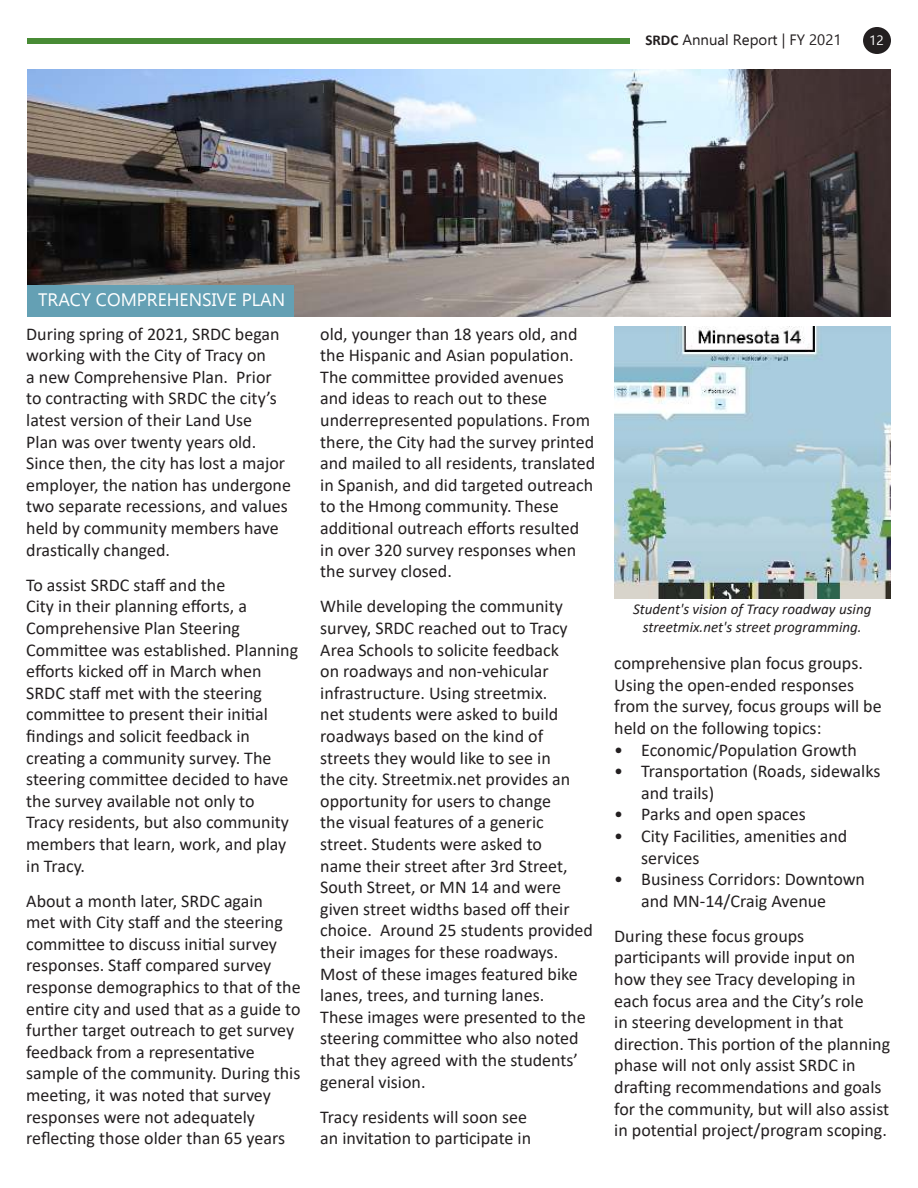
<style>
.page{position:relative;width:918px;height:1188px;background:#fff}
.page>*{position:absolute;margin:0;border:0;box-sizing:border-box;transform-origin:0 0}
.t1{font:18px/21.6px "Calibri";color:#231f20}
.t2{font:18px "Ebrima";color:#fff}
.t3{font:italic 15px/18px "Calibri";color:#231f20;text-align:center}
.t4{font:15px "Ebrima";color:#231f20}
.t5{font:13.5px "Ebrima";color:#fff}
.s1{font-family:"Calibri";font-weight:700}
</style>
<div class="page">
<img style="left:27px;top:69px;width:864px;height:248px">
<div style="left:27px;top:285px;width:266px;height:32px;background:#64a0b4"></div>
<img style="left:614px;top:326px;width:276px;height:273px">
<div style="left:863px;top:27px;width:28px;height:27px;background:#231f20;border-radius:50%"></div>
<div style="left:27px;top:38px;width:603px;height:5px;background:#488b35"></div>
<p class="t4" style="left:645px;top:34px;width:198px"><span class="s1">SRDC</span> Annual Report | FY 2021</p>
<p class="t5" style="left:869px;top:35px;width:16px">12</p>
<p class="t2" style="left:38px;top:292px;width:249px">TRACY COMPREHENSIVE PLAN</p>
<p class="t1" style="left:26px;top:324px;width:266px">During spring of 2021, SRDC began working with the City of Tracy on<br>a new Comprehensive Plan. Prior to contracting with SRDC the city’s latest version of their Land Use<br>Plan was over twenty years old.<br>Since then, the city has lost a major employer, the nation has undergone two separate recessions, and values held by community members have drastically changed.</p>
<p class="t1" style="left:26px;top:574px;width:274px">To assist SRDC staff and the<br>City in their planning efforts, a<br>Comprehensive Plan Steering<br>Committee was established. Planning efforts kicked off in March when<br>SRDC staff met with the steering committee to present their initial findings and solicit feedback in creating a community survey. The steering committee decided to have the survey available not only to<br>Tracy residents, but also community members that learn, work, and play in Tracy.</p>
<p class="t1" style="left:26px;top:891px;width:276px">About a month later, SRDC again<br>met with City staff and the steering committee to discuss initial survey responses. Staff compared survey response demographics to that of the entire city and used that as a guide to further target outreach to get survey feedback from a representative sample of the community. During this meeting, it was noted that survey responses were not adequately reflecting those older than 65 years</p>
<p class="t1" style="left:320px;top:324px;width:277px">old, younger than 18 years old, and the Hispanic and Asian population.<br>The committee provided avenues and ideas to reach out to these underrepresented populations. From there, the City had the survey printed and mailed to all residents, translated in Spanish, and did targeted outreach to the Hmong community. These additional outreach efforts resulted in over 320 survey responses when the survey closed.</p>
<p class="t1" style="left:320px;top:596px;width:274px">While developing the community survey, SRDC reached out to Tracy<br>Area Schools to solicite feedback<br>on roadways and non-vehicular infrastructure. Using streetmix.<br>net students were asked to build roadways based on the kind of streets they would like to see in<br>the city. Streetmix.net provides an opportunity for users to change<br>the visual features of a generic street. Students were asked to<br>name their street after 3rd Street,<br>South Street, or MN 14 and were given street widths based off their choice. Around 25 students provided their images for these roadways.<br>Most of these images featured bike lanes, trees, and turning lanes.<br>These images were presented to the steering committee who also noted that they agreed with the students’ general vision.</p>
<p class="t1" style="left:320px;top:1107px;width:212px">Tracy residents will soon see an invitation to participate in</p>
<p class="t3" style="left:633px;top:601px;width:240px">Student's vision of Tracy roadway using streetmix.net's street programming.</p>
<p class="t1" style="left:614px;top:652px;width:269px">comprehensive plan focus groups.<br>Using the open-ended responses from the survey, focus groups will be held on the following topics:</p>
<p class="t1" style="left:614px;top:740px;width:244px">• Economic/Population Growth</p>
<p class="t1" style="left:641px;top:761px;width:241px;text-indent:-27px">• Transportation (Roads, sidewalks and trails)</p>
<p class="t1" style="left:614px;top:804px;width:193px">• Parks and open spaces</p>
<p class="t1" style="left:641px;top:826px;width:208px;text-indent:-27px">• City Facilities, amenities and services</p>
<p class="t1" style="left:641px;top:869px;width:225px;text-indent:-27px">• Business Corridors: Downtown and MN-14/Craig Avenue</p>
<p class="t1" style="left:614px;top:926px;width:277px">During these focus groups participants will provide input on how they see Tracy developing in each focus area and the City’s role<br>in steering development in that direction. This portion of the planning phase will not only assist SRDC in drafting recommendations and goals for the community, but will also assist in potential project/program scoping.</p>
</div>
